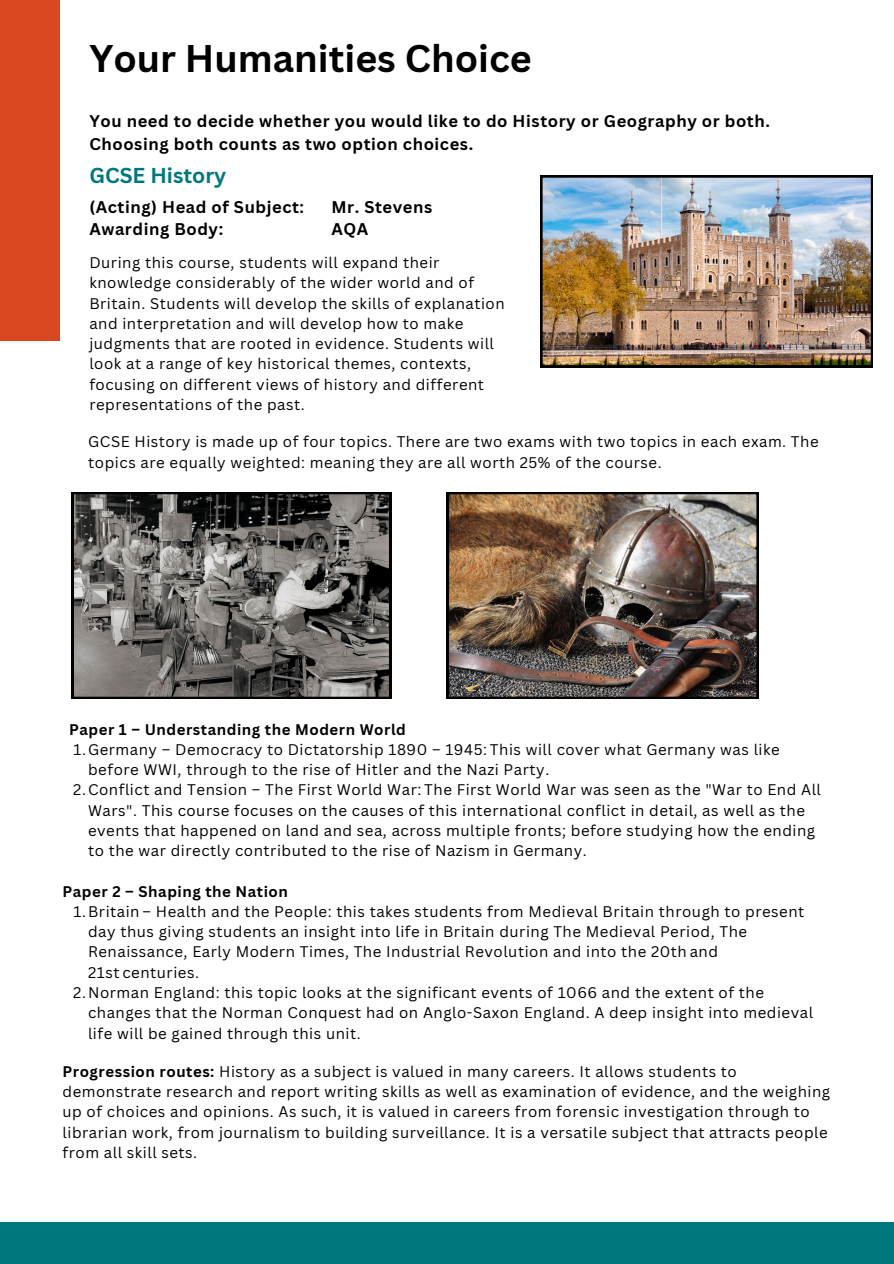
<style>
.page{position:relative;width:894px;height:1264px;background:#fff}
.page>*{position:absolute;margin:0;border:0;box-sizing:border-box;transform-origin:0 0}
.t1{font:700 37.5px "Canva Sans";color:#000}
.t2{font:700 21px "Canva Sans";color:#00777e}
.t3{font:700 16.5px/22.5px "Canva Sans";letter-spacing:.035em;color:#000}
.t4{font:15px/20.2px "Canva Sans";letter-spacing:.035em;color:#000}
.t5{font:700 15px "Canva Sans";letter-spacing:.035em;color:#000}
.s1{font-weight:700}
</style>
<div class="page">
<div style="left:0;top:0;width:60px;height:341px;background:#d94721"></div>
<div style="left:0;top:1222px;width:893px;height:41px;background:#00777e"></div>
<img style="left:540px;top:175px;width:332px;height:192px">
<img style="left:446px;top:492px;width:312px;height:207px">
<svg style="left:72px;top:492px;width:319px;height:207px;background:#656260"></svg>
<h1 class="t1" style="left:89px;top:32px;width:444px">Your Humanities Choice</h1>
<p class="t3" style="left:89px;top:110px;width:682px">You need to decide whether you would like to do History or Geography or both.<br>Choosing both counts as two option choices.</p>
<h2 class="t2" style="left:89px;top:161px;width:138px">GCSE History</h2>
<p class="t3" style="left:89px;top:195px;width:216px">(Acting) Head of Subject:<br>Awarding Body:</p>
<p class="t3" style="left:331px;top:195px;width:102px">Mr. Stevens<br>AQA</p>
<p class="t4" style="left:89px;top:252px;width:417px">During this course, students will expand their knowledge considerably of the wider world and of Britain. Students will develop the skills of explanation and interpretation and will develop how to make judgments that are rooted in evidence. Students will look at a range of key historical themes, contexts, focusing on different views of history and different representations of the past.</p>
<p class="t4" style="left:88px;top:431px;width:731px">GCSE History is made up of four topics. There are two exams with two topics in each exam. The topics are equally weighted: meaning they are all worth 25% of the course.</p>
<p class="t5" style="left:69px;top:718px;width:338px">Paper 1 – Understanding the Modern World</p>
<p class="t4" style="left:74px;top:739px;width:707px">1.Germany – Democracy to Dictatorship 1890 – 1945: This will cover what Germany was like</p>
<p class="t4" style="left:88px;top:759px;width:462px">before WWI, through to the rise of Hitler and the Nazi Party.</p>
<p class="t4" style="left:73px;top:779px;width:749px">2.Conflict and Tension – The First World War: The First World War was seen as the "War to End All</p>
<p class="t4" style="left:88px;top:799px;width:718px">Wars". This course focuses on the causes of this international conflict in detail, as well as the</p>
<p class="t4" style="left:88px;top:820px;width:728px">events that happened on land and sea, across multiple fronts; before studying how the ending</p>
<p class="t4" style="left:88px;top:840px;width:500px">to the war directly contributed to the rise of Nazism in Germany.</p>
<p class="t5" style="left:63px;top:880px;width:227px">Paper 2 – Shaping the Nation</p>
<p class="t4" style="left:74px;top:901px;width:732px">1.Britain – Health and the People: this takes students from Medieval Britain through to present</p>
<p class="t4" style="left:88px;top:921px;width:660px">day thus giving students an insight into life in Britain during The Medieval Period, The</p>
<p class="t4" style="left:88px;top:941px;width:631px">Renaissance, Early Modern Times, The Industrial Revolution and into the 20th and</p>
<p class="t4" style="left:88px;top:961px;width:112px">21st centuries.</p>
<p class="t4" style="left:73px;top:982px;width:692px">2.Norman England: this topic looks at the significant events of 1066 and the extent of the</p>
<p class="t4" style="left:88px;top:1002px;width:726px">changes that the Norman Conquest had on Anglo-Saxon England. A deep insight into medieval</p>
<p class="t4" style="left:88px;top:1022px;width:274px">life will be gained through this unit.</p>
<p class="t4" style="left:63px;top:1060px;width:768px"><span class="s1">Progression routes:</span> History as a subject is valued in many careers. It allows students to demonstrate research and report writing skills as well as examination of evidence, and the weighing up of choices and opinions. As such, it is valued in careers from forensic investigation through to librarian work, from journalism to building surveillance. It is a versatile subject that attracts people from all skill sets.</p>
</div>
